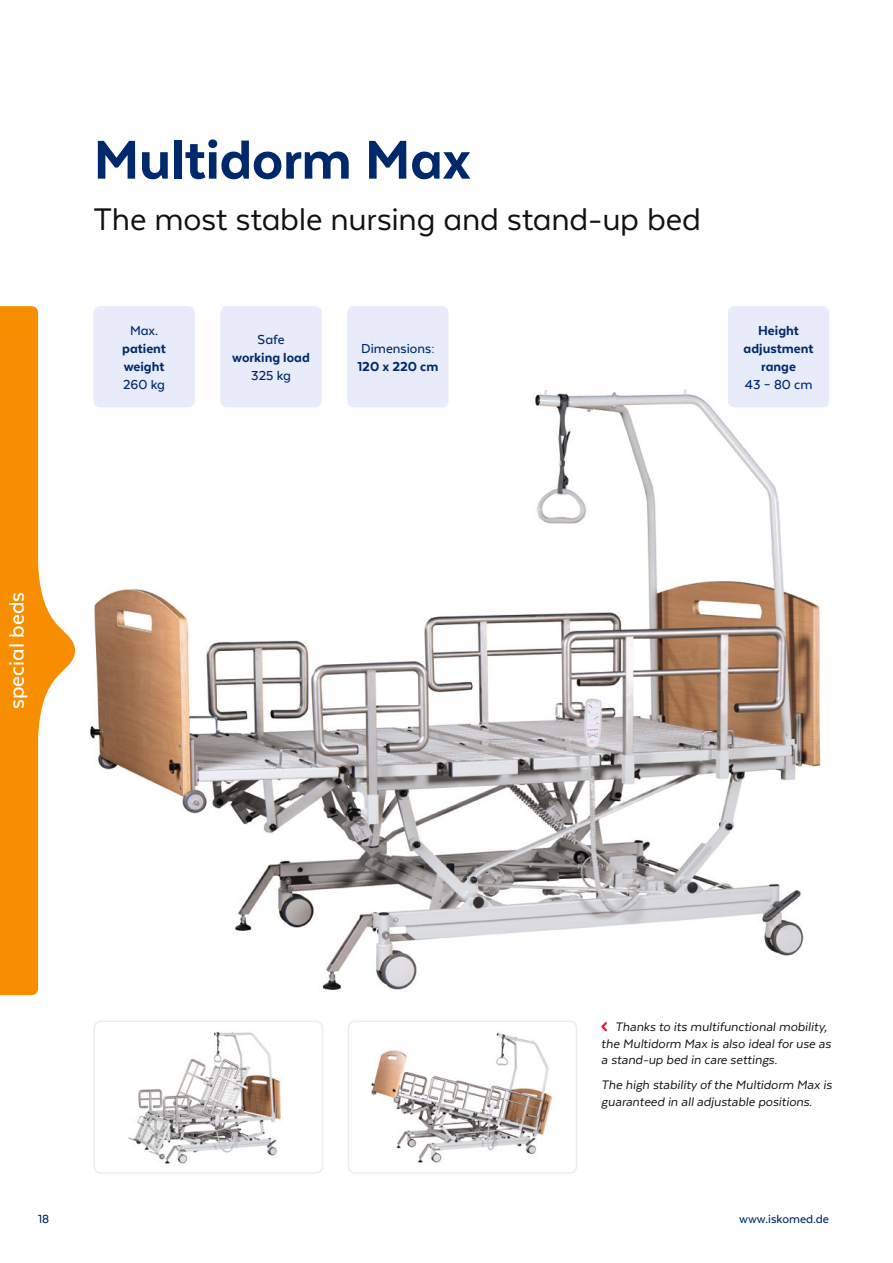
<style>
.page{position:relative;width:893px;height:1263px;background:#fff}
.page>*{position:absolute;margin:0;border:0;box-sizing:border-box;transform-origin:0 0}
.t1{font:800 63px "Texta Alt";letter-spacing:-.01em;color:#00296b}
.t2{font:36px "Texta Alt";letter-spacing:-.005em;color:#11110f}
.t3{font:500 24px "Texta Alt";color:#fff}
.t4{font:800 15px/18px "Texta Alt";color:#00296b;text-align:center}
.t5{font:500 15px "Texta Alt";color:#00296b}
.kursiver_Text_ALLGEMEIN_-_9_5_Pt{font:italic 14.25px/16.5px "Texta Alt";color:#11110f}
.t6{font:500 13.5px "Texta Alt";color:#00296b}
</style>
<div class="page">
<img style="left:128px;top:1032px;width:153px;height:132px">
<div style="left:94px;top:1020px;width:229px;height:154px;border:2px solid #ebecec;border-radius:6px"></div>
<img style="left:371px;top:1032px;width:182px;height:131px">
<div style="left:348px;top:1020px;width:229px;height:154px;border:2px solid #ebecec;border-radius:6px"></div>
<img style="left:75px;top:371px;width:754px;height:619px">
<svg style="left:0;top:306px;width:75px;height:689px;fill:#f68e00"></svg>
<div style="left:347px;top:306px;width:101px;height:101px;background:#e7ebfa;border-radius:6px"></div>
<div style="left:220px;top:306px;width:102px;height:101px;background:#e7ebfa;border-radius:6px"></div>
<div style="left:94px;top:306px;width:101px;height:101px;background:#e7ebfa;border-radius:6px"></div>
<div style="left:728px;top:306px;width:101px;height:101px;background:#e7ebfa;border-radius:6px"></div>
<svg style="left:601px;top:1022px;width:6px;height:10px"></svg>
<p class="t1" style="left:94px;top:127px;width:379px">Multidorm Max</p>
<p class="t2" style="left:94px;top:200px;width:609px">The most stable nursing and stand-up bed</p>
<p class="t5" style="left:130px;top:323px;width:30px">Max.</p>
<p class="t4" style="left:122px;top:340px;width:45px">patient</p>
<p class="t4" style="left:124px;top:358px;width:42px">weight</p>
<p class="t5" style="left:123px;top:377px;width:43px">260 kg</p>
<p class="t5" style="left:257px;top:332px;width:29px">Safe</p>
<p class="t4" style="left:232px;top:349px;width:79px">working load</p>
<p class="t5" style="left:251px;top:368px;width:41px">325 kg</p>
<p class="t5" style="left:361px;top:341px;width:75px">Dimensions:</p>
<p class="t4" style="left:357px;top:358px;width:83px">120 x 220 cm</p>
<p class="t4" style="left:758px;top:322px;width:42px">Height</p>
<p class="t4" style="left:744px;top:340px;width:71px">adjustment range</p>
<p class="t5" style="left:745px;top:377px;width:69px">43 – 80 cm</p>
<h3 class="t3" style="left:4px;top:709px;width:119px;rotate:-90deg">special beds</h3>
<p class="kursiver_Text_ALLGEMEIN_-_9_5_Pt" style="left:601px;top:1019px;width:231px;text-indent:14px">Thanks to its multifunctional mobility, the Multidorm Max is also ideal for use as a stand-up bed in care settings.</p>
<p class="kursiver_Text_ALLGEMEIN_-_9_5_Pt" style="left:601px;top:1077px;width:232px">The high stability of the Multidorm Max is guaranteed in all adjustable positions.</p>
<p class="t6" style="left:38px;top:1212px;width:13px">18</p>
<p class="t6" style="left:739px;top:1212px;width:91px">www.iskomed.de</p>
</div>
